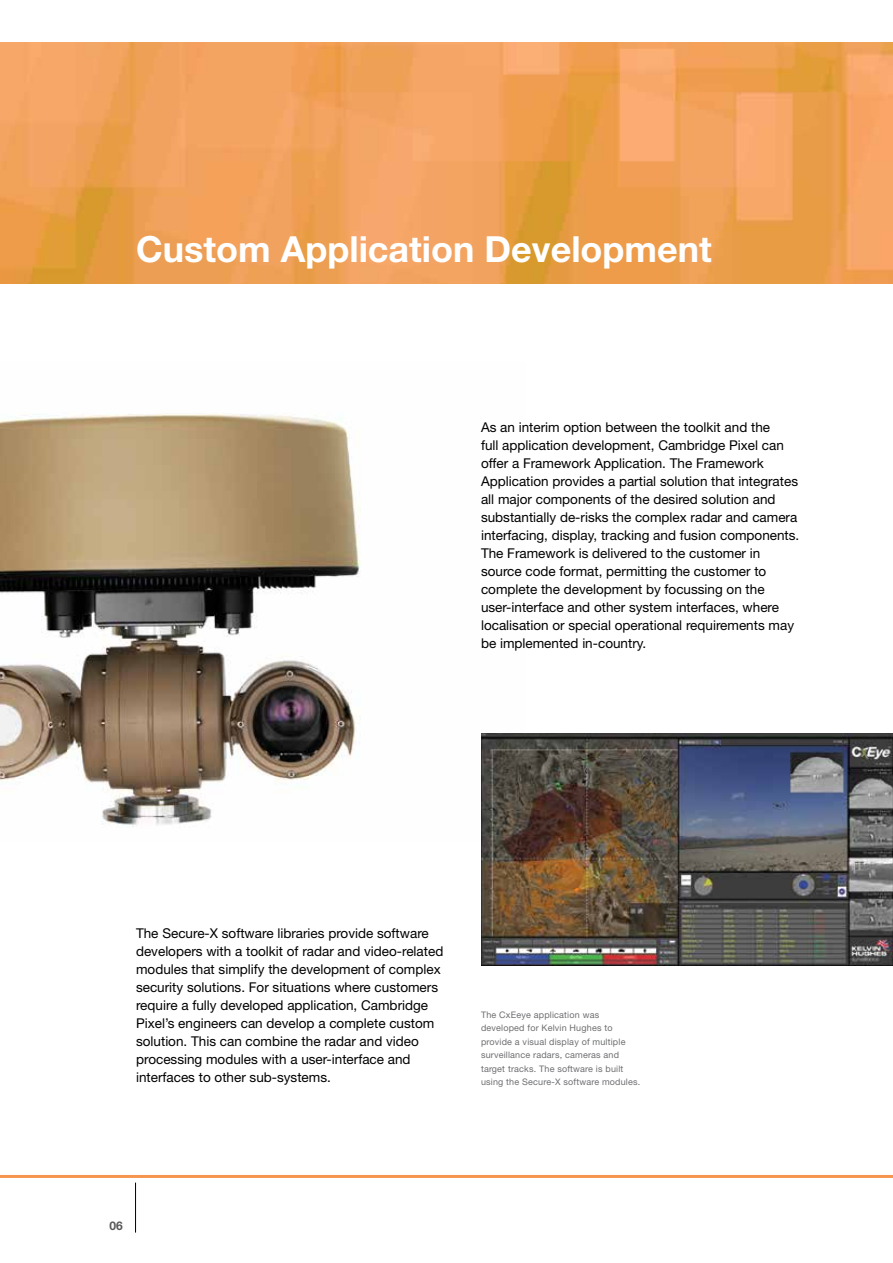
<style>
.page{position:relative;width:893px;height:1263px;background:#fff}
.page>*{position:absolute;margin:0;border:0;box-sizing:border-box;transform-origin:0 0}
.t1{font:700 36px "Helvetica Neue";color:#fff}
.t2{font:13.5px/18px "Helvetica Neue";color:#000}
.t3{font:700 12px "Helvetica Neue";color:#58595b}
.t4{font:9px/13.5px "Helvetica Neue";letter-spacing:.02em;color:#6d6e71}
</style>
<div class="page">
<hr style="left:135px;top:1182px;width:1px;height:50px;background:#000">
<hr style="left:0;top:1175px;width:893px;height:3px;background:#f6954d">
<img style="left:0;top:43px;width:893px;height:241px">
<img style="left:0;top:414px;width:526px;height:413px">
<img style="left:481px;top:734px;width:412px;height:231px">
<h1 class="t1" style="left:136px;top:227px;width:577px">Custom Application Development</h1>
<p class="t2" style="left:481px;top:418px;width:320px">As an interim option between the toolkit and the<br>full application development, Cambridge Pixel can offer a Framework Application. The Framework Application provides a partial solution that integrates all major components of the desired solution and substantially de-risks the complex radar and camera interfacing, display, tracking and fusion components.<br>The Framework is delivered to the customer in source code format, permitting the customer to complete the development by focussing on the user-interface and other system interfaces, where localisation or special operational requirements may be implemented in-country.</p>
<p class="t2" style="left:136px;top:924px;width:309px">The Secure-X software libraries provide software developers with a toolkit of radar and video-related modules that simplify the development of complex security solutions. For situations where customers require a fully developed application, Cambridge Pixel’s engineers can develop a complete custom solution. This can combine the radar and video processing modules with a user-interface and interfaces to other sub-systems.</p>
<p class="t4" style="left:481px;top:1008px;width:161px">The CxEeye application was developed for Kelvin Hughes to provide a visual display of multiple surveillance radars, cameras and target tracks. The software is built using the Secure-X software modules.</p>
<p class="t3" style="left:109px;top:1218px;width:15px">06</p>
</div>
